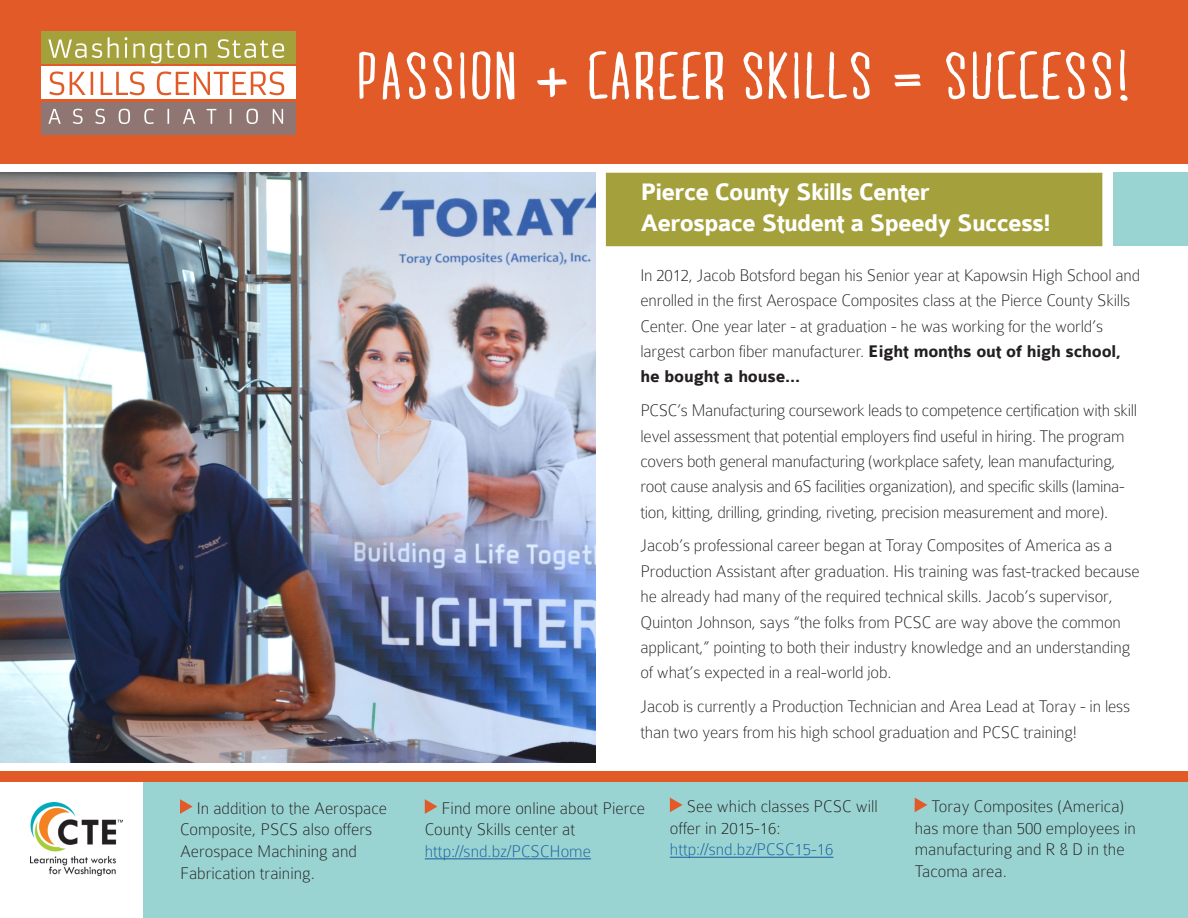
<style>
.page{position:relative;width:1188px;height:918px;background:#fff}
.page>*{position:absolute;margin:0;border:0;box-sizing:border-box;transform-origin:0 0}
.t1{font:63px "MARI&DAVID";letter-spacing:.07em;color:#fff}
.t2{font:700 25.5px/30.6px "Colaborate";letter-spacing:-.03em;color:#fff}
.t3{font:100 18px/25.3px "Colaborate";letter-spacing:-.01em;color:#231f20}
.t4{font:100 18px "Colaborate";color:#175d9e}
.s1{font-weight:700}
</style>
<div class="page">
<img style="left:0;top:173px;width:596px;height:589px">
<div style="left:606px;top:173px;width:496px;height:73px;background:#a4a03b"></div>
<div style="left:1113px;top:173px;width:75px;height:73px;background:#99d3d2"></div>
<div style="left:144px;top:782px;width:1044px;height:136px;background:#99d3d2"></div>
<div style="left:0;top:772px;width:1188px;height:10px;background:#e25a27"></div>
<svg style="left:180px;top:799px;width:13px;height:15px"></svg>
<hr style="left:425px;top:858px;width:166px;height:1px;background:#175d9e">
<svg style="left:425px;top:799px;width:12px;height:15px"></svg>
<hr style="left:670px;top:857px;width:163px;height:1px;background:#175d9e">
<svg style="left:670px;top:798px;width:13px;height:14px"></svg>
<svg style="left:915px;top:798px;width:12px;height:14px"></svg>
<img style="left:30px;top:802px;width:92px;height:74px">
<div style="left:0;top:0;width:1188px;height:163px;background:#e25a27"></div>
<div style="left:41px;top:102px;width:254px;height:32px;background:#8f7672"></div>
<div style="left:41px;top:67px;width:254px;height:32px;background:#fff"></div>
<div style="left:41px;top:31px;width:254px;height:33px;background:#a4a03b"></div>
<svg style="left:48px;top:109px;width:235px;height:15px"></svg>
<svg style="left:49px;top:71px;width:235px;height:24px"></svg>
<svg style="left:48px;top:37px;width:236px;height:26px"></svg>
<h1 class="t1" style="left:358px;top:52px;width:772px">PASSION + CAREER SKILLS = SUCCESS!</h1>
<h2 class="t2" style="left:640px;top:178px;width:412px">Pierce County Skills Center<br>Aerospace Student a Speedy Success!</h2>
<p class="t3" style="left:640px;top:262px;width:501px">In 2012, Jacob Botsford began his Senior year at Kapowsin High School and enrolled in the first Aerospace Composites class at the Pierce County Skills Center. One year later - at graduation - he was working for the world’s largest carbon fiber manufacturer. <span class="s1">Eight months out of high school, he bought a house...</span></p>
<p class="t3" style="left:640px;top:398px;width:498px">PCSC’s Manufacturing coursework leads to competence certification with skill level assessment that potential employers find useful in hiring. The program covers both general manufacturing (workplace safety, lean manufacturing, root cause analysis and 6S facilities organization), and specific skills (lamina&shy;tion, kitting, drilling, grinding, riveting, precision measurement and more).</p>
<p class="t3" style="left:640px;top:533px;width:501px">Jacob’s professional career began at Toray Composites of America as a Production Assistant after graduation. His training was fast-tracked because he already had many of the required technical skills. Jacob’s supervisor, Quinton Johnson, says “the folks from PCSC are way above the common applicant,” pointing to both their industry knowledge and an understanding of what’s expected in a real-world job.</p>
<p class="t3" style="left:640px;top:694px;width:491px">Jacob is currently a Production Technician and Area Lead at Toray - in less than two years from his high school graduation and PCSC training!</p>
<p class="t3" style="left:180px;top:797px;width:209px;line-height:21.6px;text-indent:17px">In addition to the Aerospace<br>Composite, PSCS also offers<br>Aerospace Machining and<br>Fabrication training.</p>
<p class="t3" style="left:425px;top:797px;width:222px;line-height:21.6px;text-indent:17px">Find more online about Pierce<br>County Skills center at</p>
<p class="t4" style="left:425px;top:842px;width:168px">http://snd.bz/PCSCHome</p>
<p class="t3" style="left:670px;top:796px;width:209px;line-height:21.6px;text-indent:17px">See which classes PCSC will offer in 2015-16:</p>
<p class="t4" style="left:670px;top:840px;width:165px">http://snd.bz/PCSC15-16</p>
<p class="t3" style="left:915px;top:796px;width:223px;line-height:21.6px;text-indent:17px">Toray Composites (America) has more than 500 employees in manufacturing and R &amp; D in the<br>Tacoma area.</p>
</div>
